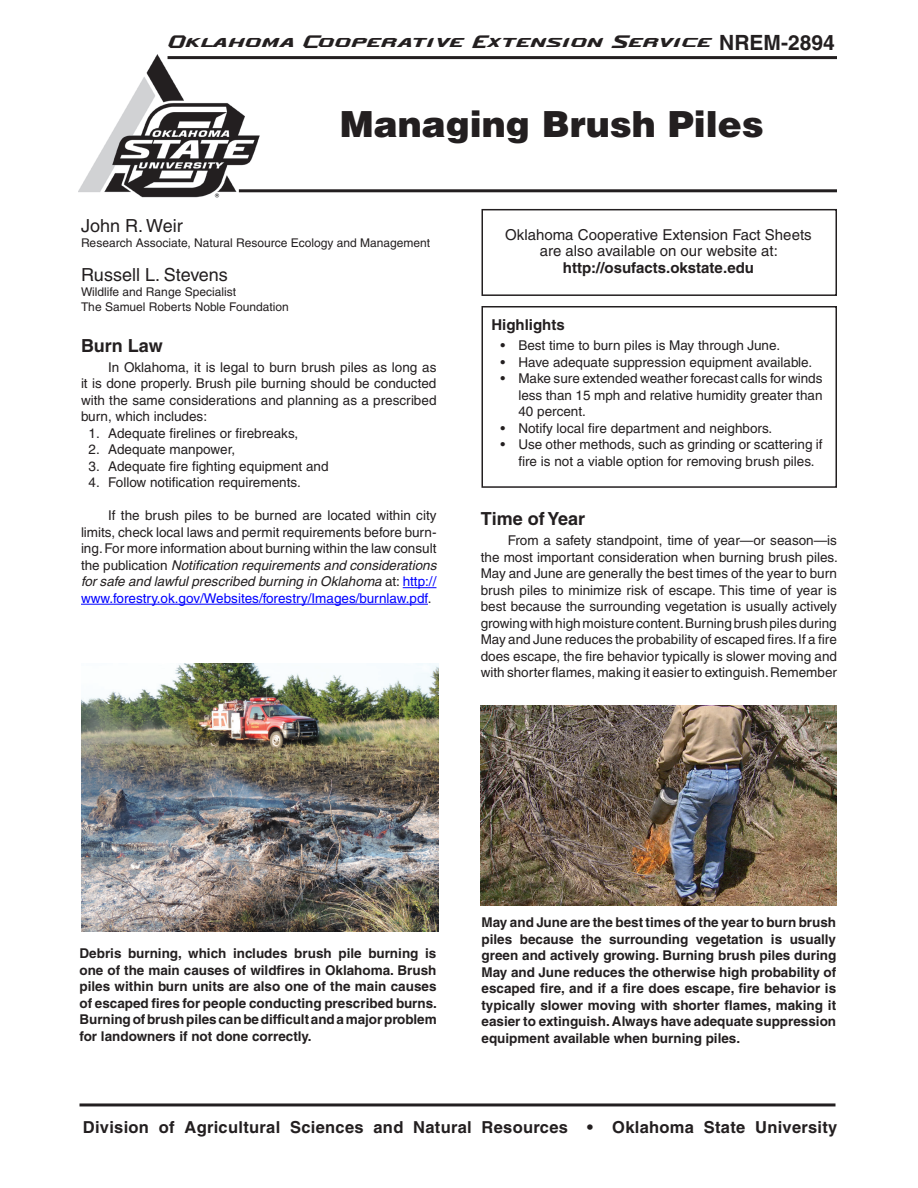
<style>
.page{position:relative;width:918px;height:1188px;background:#fff}
.page>*{position:absolute;margin:0;border:0;box-sizing:border-box;transform-origin:0 0}
.Headline{font:900 36px "Helvetica";color:#231f20}
.t1{font:700 21px "Helvetica";color:#231f20}
.Names{font:18px "Helvetica";color:#231f20}
.Subhead_1{font:700 18px "Helvetica";color:#231f20}
.t2{font:700 16.5px "Helvetica";letter-spacing:.02em;color:#231f20}
.t3{font:16.5px "Ok State U";color:#231f20}
.Body_Text{font:15px "Helvetica";color:#231f20}
.Body_Text-2{font:700 15px "Helvetica";color:#231f20}
.Subhead_2{font:700 15px "Helvetica";color:#231f20}
.Body_Text-3{font:13.5px/16.5px "Helvetica";color:#231f20;text-align:justify}
.Body_Text-4{font:700 13.5px/16.5px "Helvetica";color:#231f20;text-align:justify}
.Bulleted_Text{font:13.5px/16.5px "Helvetica";color:#231f20;text-align:justify}
.Numbered_Text{font:13.5px "Helvetica";color:#231f20}
.Titles{font:12px "Helvetica";color:#231f20}
.s1{font-style:italic}
.s2{color:#00f}
</style>
<div class="page">
<div style="left:482px;top:209px;width:355px;height:87px;border:2px solid #231f20"></div>
<img style="left:78px;top:54px;width:185px;height:144px">
<hr style="left:80px;top:1103px;width:756px;height:3px;background:#231f20">
<hr style="left:239px;top:189px;width:598px;height:3px;background:#231f20">
<hr style="left:168px;top:56px;width:669px;height:3px;background:#231f20">
<hr style="left:403px;top:587px;width:33px;height:1px;background:#00f">
<hr style="left:81px;top:604px;width:347px;height:1px;background:#00f">
<div style="left:482px;top:306px;width:355px;height:182px;border:2px solid #231f20"></div>
<img style="left:481px;top:706px;width:356px;height:200px">
<img style="left:81px;top:664px;width:357px;height:268px">
<p class="t3" style="left:168px;top:34px;width:545px">Oklahoma Cooperative Extension Service</p>
<p class="t1" style="left:719px;top:30px;width:117px">NREM-2894</p>
<p class="Headline" style="left:340px;top:101px;width:426px">Managing Brush Piles</p>
<p class="Names" style="left:81px;top:215px;width:103px">John R. Weir</p>
<p class="Titles" style="left:81px;top:236px;width:351px">Research Associate, Natural Resource Ecology and Management</p>
<p class="Names" style="left:81px;top:264px;width:148px">Russell L. Stevens</p>
<p class="Titles" style="left:81px;top:285px;width:157px">Wildlife and Range Specialist</p>
<p class="Titles" style="left:81px;top:300px;width:209px">The Samuel Roberts Noble Foundation</p>
<p class="Subhead_1" style="left:81px;top:334px;width:83px">Burn Law</p>
<p class="Body_Text-3" style="left:81px;top:359px;width:357px;text-indent:27px">In Oklahoma, it is legal to burn brush piles as long as it is done properly. Brush pile burning should be conducted with the same considerations and planning as a prescribed burn, which includes:</p>
<p class="Numbered_Text" style="left:89px;top:425px;width:211px">1. Adequate firelines or firebreaks,</p>
<p class="Numbered_Text" style="left:89px;top:442px;width:148px">2. Adequate manpower,</p>
<p class="Numbered_Text" style="left:89px;top:458px;width:242px">3. Adequate fire fighting equipment and</p>
<p class="Numbered_Text" style="left:89px;top:475px;width:214px">4. Follow notification requirements.</p>
<p class="Body_Text-3" style="left:81px;top:507px;width:357px;text-indent:27px">If the brush piles to be burned are located within city limits, check local laws and permit requirements before burn&shy;ing. For more information about burning within the law consult the publication <span class="s1">Notification requirements and considerations for safe and lawful prescribed burning in Oklahoma</span> at: <span class="s2">http:// www.forestry.ok.gov/Websites/forestry/Images/burnlaw.pdf</span>.</p>
<p class="Subhead_1" style="left:481px;top:508px;width:106px">Time of Year</p>
<p class="Body_Text" style="left:505px;top:226px;width:308px">Oklahoma Cooperative Extension Fact Sheets</p>
<p class="Body_Text" style="left:540px;top:242px;width:240px">are also available on our website at:</p>
<p class="Body_Text-2" style="left:563px;top:258px;width:193px">http://osufacts.okstate.edu</p>
<p class="Subhead_2" style="left:491px;top:316px;width:75px">Highlights</p>
<p class="Bulleted_Text" style="left:500px;top:337px;width:281px">• Best time to burn piles is May through June.</p>
<p class="Bulleted_Text" style="left:500px;top:354px;width:313px">• Have adequate suppression equipment available.</p>
<p class="Bulleted_Text" style="left:518px;top:370px;width:306px;text-indent:-18px">• Make sure extended weather forecast calls for winds less than 15 mph and relative humidity greater than 40 percent.</p>
<p class="Bulleted_Text" style="left:500px;top:420px;width:273px">• Notify local fire department and neighbors.</p>
<p class="Bulleted_Text" style="left:518px;top:436px;width:306px;text-indent:-18px">• Use other methods, such as grinding or scattering if fire is not a viable option for removing brush piles.</p>
<p class="Body_Text-3" style="left:481px;top:532px;width:359px;text-indent:27px">From a safety standpoint, time of year—or season—is the most important consideration when burning brush piles.<br>May and June are generally the best times of the year to burn brush piles to minimize risk of escape. This time of year is best because the surrounding vegetation is usually actively growing with high moisture content. Burning brush piles during May and June reduces the probability of escaped fires. If a fire does escape, the fire behavior typically is slower moving and with shorter flames, making it easier to extinguish. Remember</p>
<p class="Body_Text-4" style="left:80px;top:945px;width:359px">Debris burning, which includes brush pile burning is one of the main causes of wildfires in Oklahoma. Brush piles within burn units are also one of the main causes of escaped fires for people conducting prescribed burns.<br>Burning of brush piles can be difficult and a major problem for landowners if not done correctly.</p>
<p class="Body_Text-4" style="left:482px;top:914px;width:356px">May and June are the best times of the year to burn brush piles because the surrounding vegetation is usually green and actively growing. Burning brush piles during May and June reduces the otherwise high probability of escaped fire, and if a fire does escape, fire behavior is typically slower moving with shorter flames, making it easier to extinguish. Always have adequate suppression equipment available when burning piles.</p>
<p class="t2" style="left:83px;top:1117px;width:756px">Division of Agricultural Sciences and Natural Resources • Oklahoma State University</p>
</div>
